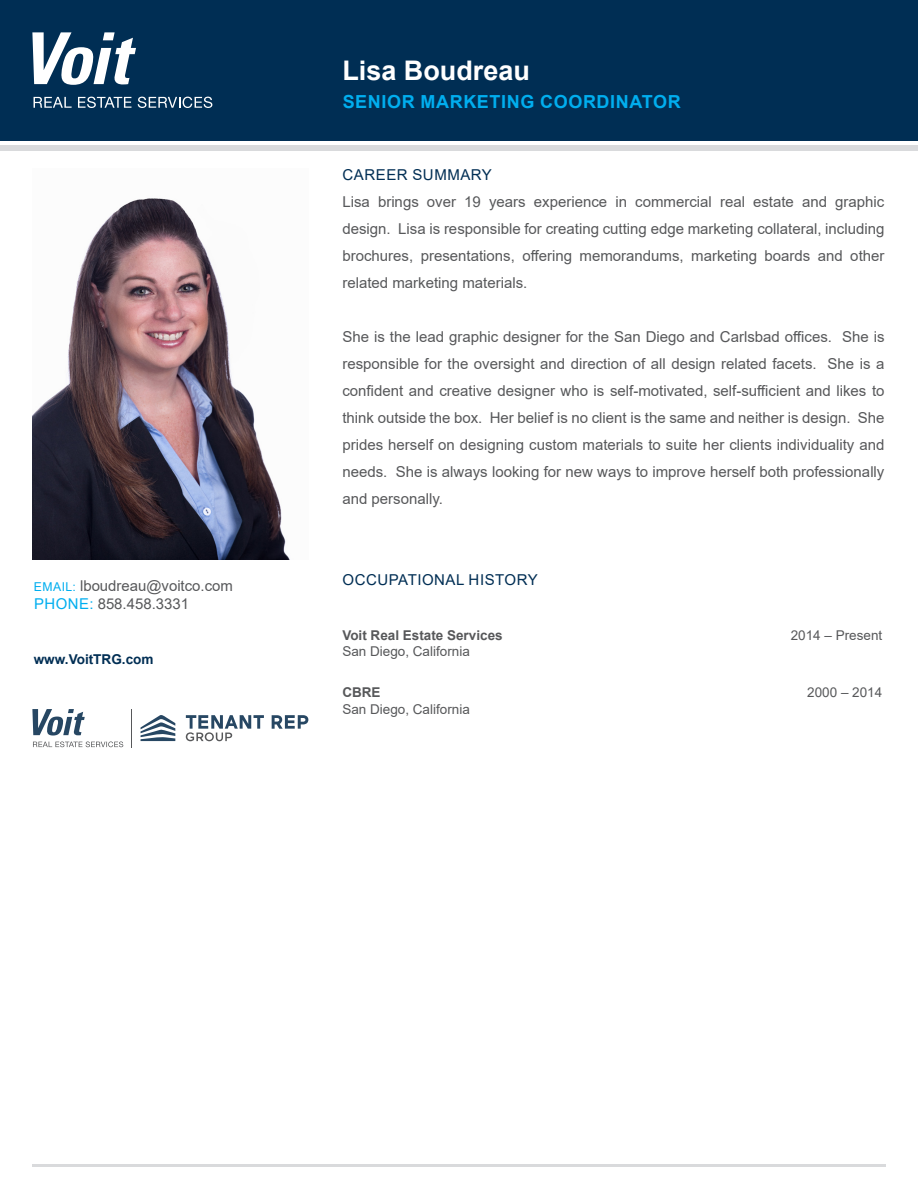
<style>
.page{position:relative;width:918px;height:1188px;background:#fff}
.page>*{position:absolute;margin:0;border:0;box-sizing:border-box;transform-origin:0 0}
.Name{font:700 27px "Arial";color:#fff}
.t1{font:700 18px "Arial";letter-spacing:.035em;color:#00aeef}
.Copy{font:15px/27px "Arial";color:#57585a;text-align:justify}
.Heading{font:15px "Arial";letter-spacing:.035em;color:#002e54}
.Contact_Info{font:14.85px "Arial";color:#57585a}
.Copy-2{font:13.5px "Arial";color:#57585a}
.Copy-3{font:700 13.5px "Arial";color:#57585a}
.web{font:700 13.5px "Arial";color:#002e54}
.s1{font-size:12.15px;color:#00aeef}
.s2{color:#00aeef}
</style>
<div class="page">
<div style="left:0;top:0;width:918px;height:140px;background:#002e54"></div>
<div style="left:0;top:146px;width:918px;height:5px;background:#d9dadc"></div>
<hr style="left:32px;top:1164px;width:854px;height:2px;background:#d9dadc">
<svg style="left:34px;top:97px;width:38px;height:11px"></svg>
<svg style="left:78px;top:97px;width:53px;height:11px"></svg>
<svg style="left:138px;top:97px;width:74px;height:11px"></svg>
<svg style="left:32px;top:32px;width:104px;height:53px"></svg>
<img style="left:32px;top:198px;width:258px;height:361px">
<svg style="left:32px;top:709px;width:91px;height:38px"></svg>
<hr style="left:132px;top:709px;width:1px;height:38px;background:#57585a">
<svg style="left:272px;top:715px;width:36px;height:14px"></svg>
<svg style="left:186px;top:715px;width:78px;height:26px"></svg>
<svg style="left:141px;top:715px;width:34px;height:26px"></svg>
<p class="Contact_Info" style="left:34px;top:576px;width:200px"><span class="s1">EMAIL:</span> lboudreau@voitco.com</p>
<p class="Contact_Info" style="left:34px;top:593px;width:156px"><span class="s2">PHONE:</span> 858.458.3331</p>
<p class="web" style="left:34px;top:649px;width:121px">www.VoitTRG.com</p>
<p class="Name" style="left:342px;top:51px;width:189px">Lisa Boudreau</p>
<p class="t1" style="left:343px;top:89px;width:340px">SENIOR MARKETING COORDINATOR</p>
<p class="Heading" style="left:343px;top:164px;width:151px">CAREER SUMMARY</p>
<p class="Copy" style="left:342px;top:188px;width:544px">Lisa brings over 19 years experience in commercial real estate and graphic design. Lisa is responsible for creating cutting edge marketing collateral, including brochures, presentations, offering memorandums, marketing boards and other related marketing materials.</p>
<p class="Copy" style="left:342px;top:323px;width:544px">She is the lead graphic designer for the San Diego and Carlsbad offices. She is responsible for the oversight and direction of all design related facets. She is a confident and creative designer who is self-motivated, self-sufficient and likes to think outside the box. Her belief is no client is the same and neither is design. She prides herself on designing custom materials to suite her clients individuality and needs. She is always looking for new ways to improve herself both professionally and personally.</p>
<p class="Heading" style="left:343px;top:569px;width:197px">OCCUPATIONAL HISTORY</p>
<p class="Copy-3" style="left:342px;top:625px;width:162px">Voit Real Estate Services</p>
<p class="Copy-2" style="left:791px;top:626px;width:93px">2014 – Present</p>
<p class="Copy-2" style="left:342px;top:642px;width:129px">San Diego, California</p>
<p class="Copy-3" style="left:342px;top:683px;width:40px">CBRE</p>
<p class="Copy-2" style="left:807px;top:683px;width:77px">2000 – 2014</p>
<p class="Copy-2" style="left:342px;top:700px;width:129px">San Diego, California</p>
</div>
